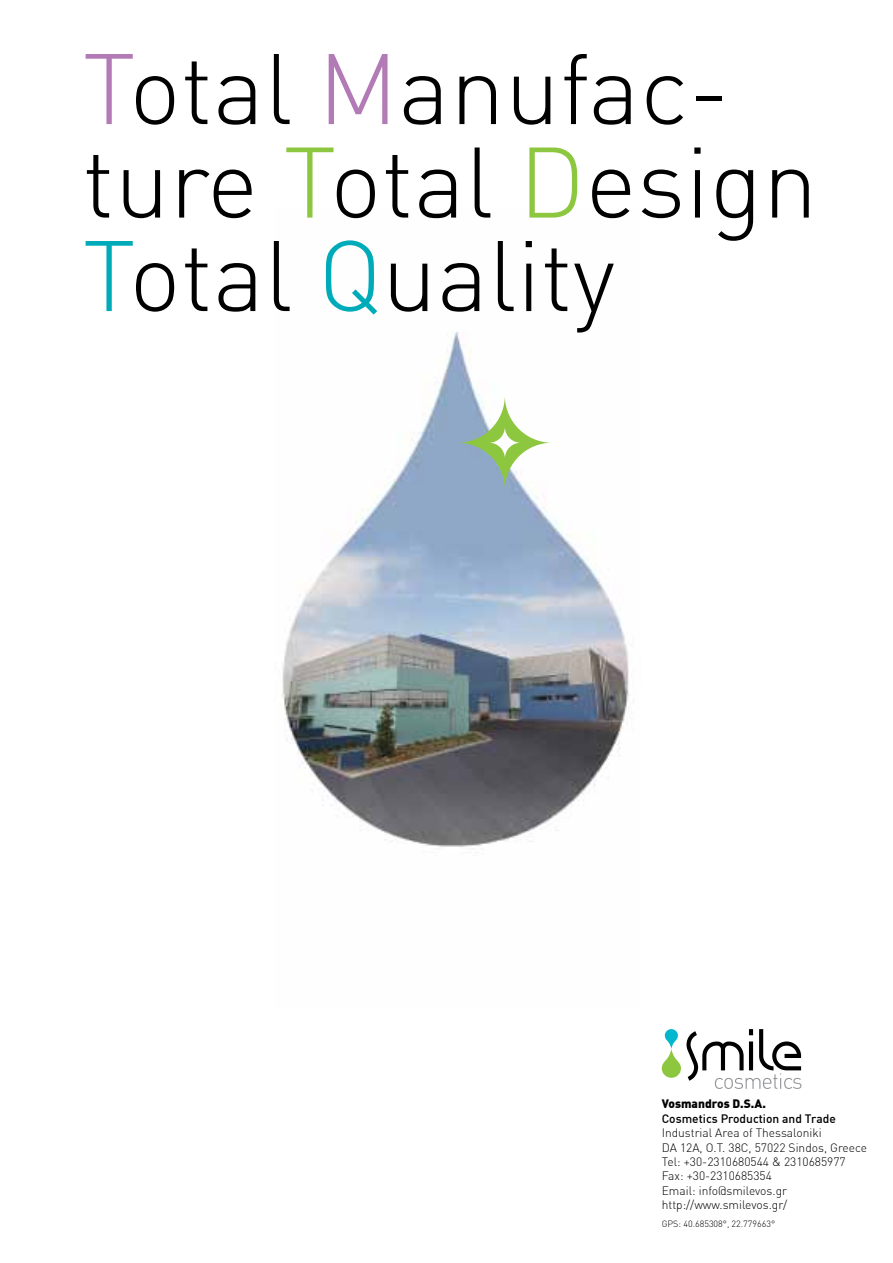
<style>
.page{position:relative;width:893px;height:1263px;background:#fff}
.page>*{position:absolute;margin:0;border:0;box-sizing:border-box;transform-origin:0 0}
.t1{font:300 98.4px/93.4px "DIN Greek";color:#000}
.t2{font:300 12px/14.4px "DIN Greek";color:#000}
.t3{font:500 12px "DIN Greek";color:#000}
.t4{font:900 12px "DIN Greek";color:#000}
.t5{font:300 9px "DIN Greek";color:#000}
.s1{color:#b27bb6}
.s2{color:#8dc63f}
.s3{color:#00abb9}
</style>
<div class="page">
<img style="left:281px;top:331px;width:349px;height:516px">
<svg style="left:458px;top:395px;width:94px;height:95px"></svg>
<svg style="left:662px;top:1029px;width:139px;height:60px"></svg>
<h1 class="t1" style="left:83px;top:43px;width:736px"><span class="s1">T</span>otal <span class="s1">M</span>anufac&shy;ture <span class="s2">T</span>otal <span class="s2">D</span>esign<br><span class="s3">T</span>otal <span class="s3">Q</span>uality</h1>
<p class="t4" style="left:662px;top:1097px;width:106px">Vosmandros D.S.A.</p>
<p class="t3" style="left:662px;top:1111px;width:176px">Cosmetics Production and Trade</p>
<p class="t2" style="left:662px;top:1126px;width:207px">Industrial Area of Thessaloniki<br>DA 12A, O.T. 38C, 57022 Sindos, Greece<br>Tel: +30-2310680544 &amp; 2310685977<br>Fax: +30-2310685354<br>Email: info@smilevos.gr http://www.smilevos.gr/</p>
<p class="t5" style="left:662px;top:1219px;width:115px">GPS: 40.685308°, 22.779663°</p>
</div>
